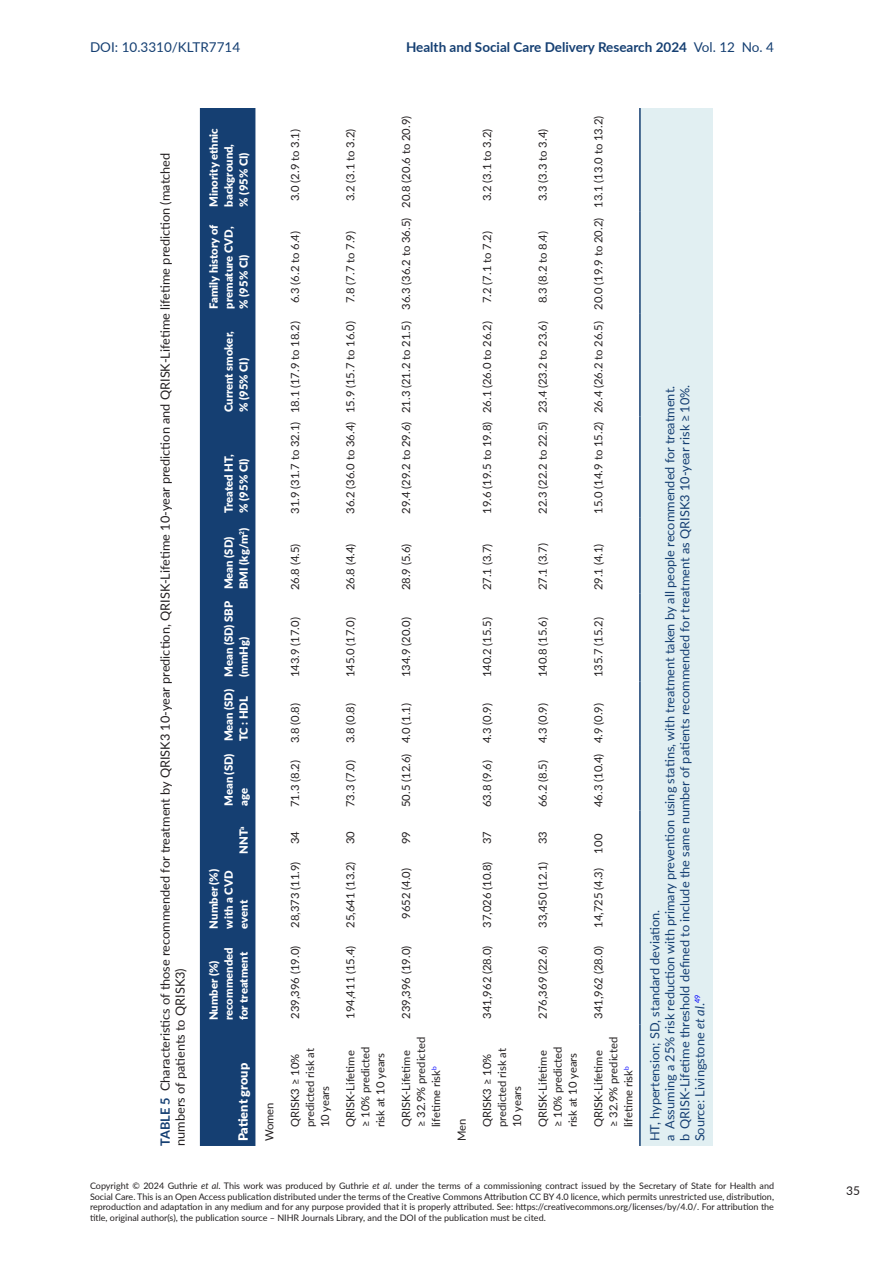
<style>
.page{position:relative;width:893px;height:1263px;background:#fff}
.page>*{position:absolute;margin:0;border:0;box-sizing:border-box;transform-origin:0 0}
.t1{font:700 13.5px "Lato";color:#153f72}
.t2{font:13.5px "Lato";color:#153f72}
.t3{font:12.75px/15px "Lato";color:#153f72}
.t4{font:12.75px/15px "Lato";color:#231f20}
.t5{font:900 12.75px "Lato";letter-spacing:-.005em;color:#fff}
.t6{font:12px "Lato";color:#231f20}
.t7{font:11.25px/15px "Lato";color:#231f20}
.t8{font:900 11.25px/15px "Lato";color:#fff}
.t9{font:9px/10.5px "Lato";color:#231f20;text-align:justify}
.s1{font-weight:400}
.s2{font-weight:700;color:#153f72}
.s3{font-style:italic}
</style>
<div class="page">
<div style="left:640px;top:108px;width:28px;height:1038px;background:#e1eff2"></div>
<div style="left:655px;top:108px;width:28px;height:1038px;background:#e1eff2"></div>
<div style="left:670px;top:108px;width:28px;height:1038px;background:#e1eff2"></div>
<div style="left:685px;top:108px;width:28px;height:1038px;background:#e1eff2"></div>
<div style="left:200px;top:108px;width:55px;height:1038px;background:#153f72"></div>
<hr style="left:639px;top:1025px;width:2px;height:121px;background:#153f72">
<hr style="left:639px;top:933px;width:2px;height:92px;background:#153f72">
<hr style="left:639px;top:858px;width:2px;height:75px;background:#153f72">
<hr style="left:639px;top:810px;width:2px;height:48px;background:#153f72">
<hr style="left:639px;top:746px;width:2px;height:64px;background:#153f72">
<hr style="left:639px;top:681px;width:2px;height:65px;background:#153f72">
<hr style="left:639px;top:594px;width:2px;height:87px;background:#153f72">
<hr style="left:639px;top:517px;width:2px;height:77px;background:#153f72">
<hr style="left:639px;top:417px;width:2px;height:100px;background:#153f72">
<hr style="left:639px;top:313px;width:2px;height:104px;background:#153f72">
<hr style="left:639px;top:211px;width:2px;height:102px;background:#153f72">
<hr style="left:639px;top:108px;width:2px;height:103px;background:#153f72">
<p class="t2" style="left:90px;top:37px;width:152px">DOI: 10.3310/KLTR7714</p>
<p class="t1" style="left:406px;top:37px;width:369px">Health and Social Care Delivery Research 2024 <span class="s1">Vol. 12 No. 4</span></p>
<p class="t4" style="left:157px;top:1146px;width:994px;rotate:-90deg"><span class="s2">TABLE 5</span> Characteristics of those recommended for treatment by QRISK3 10-year prediction, QRISK-Lifetime 10-year prediction and QRISK-Lifetime lifetime prediction (matched numbers of patients to QRISK3)</p>
<p class="t8" style="left:206px;top:207px;width:80px;rotate:-90deg">Minority ethnic background,<br>% (95% CI)</p>
<p class="t8" style="left:206px;top:309px;width:85px;rotate:-90deg">Family history of premature CVD, % (95% CI)</p>
<p class="t8" style="left:221px;top:412px;width:83px;rotate:-90deg">Current smoker, % (95% CI)</p>
<p class="t8" style="left:221px;top:513px;width:60px;rotate:-90deg">Treated HT, % (95% CI)</p>
<p class="t8" style="left:221px;top:589px;width:63px;rotate:-90deg">Mean (SD)<br>BMI (kg/m<sup>2</sup>)</p>
<p class="t8" style="left:221px;top:677px;width:77px;rotate:-90deg">Mean (SD) SBP (mmHg)</p>
<p class="t8" style="left:221px;top:741px;width:54px;rotate:-90deg">Mean (SD)<br>TC : HDL</p>
<p class="t8" style="left:221px;top:806px;width:54px;rotate:-90deg">Mean (SD) age</p>
<p class="t8" style="left:236px;top:853px;width:28px;rotate:-90deg">NNT<sup>a</sup></p>
<p class="t8" style="left:206px;top:928px;width:61px;rotate:-90deg">Number (%) with a CVD event</p>
<p class="t8" style="left:206px;top:1020px;width:74px;rotate:-90deg">Number (%) recommended for treatment</p>
<p class="t5" style="left:234px;top:1141px;width:80px;rotate:-90deg">Patient group</p>
<p class="t7" style="left:261px;top:1141px;width:40px;rotate:-90deg">Women</p>
<p class="t7" style="left:287px;top:201px;width:74px;rotate:-90deg">3.0 (2.9 to 3.1)</p>
<p class="t7" style="left:287px;top:303px;width:74px;rotate:-90deg">6.3 (6.2 to 6.4)</p>
<p class="t7" style="left:287px;top:514px;width:194px;rotate:-90deg">31.9 (31.7 to 32.1) 18.1 (17.9 to 18.2)</p>
<p class="t7" style="left:287px;top:590px;width:48px;rotate:-90deg">26.8 (4.5)</p>
<p class="t7" style="left:287px;top:677px;width:61px;rotate:-90deg">143.9 (17.0)</p>
<p class="t7" style="left:287px;top:743px;width:42px;rotate:-90deg">3.8 (0.8)</p>
<p class="t7" style="left:287px;top:807px;width:48px;rotate:-90deg">71.3 (8.2)</p>
<p class="t7" style="left:287px;top:844px;width:15px;rotate:-90deg">34</p>
<p class="t7" style="left:287px;top:928px;width:68px;rotate:-90deg">28,373 (11.9)</p>
<p class="t7" style="left:287px;top:1019px;width:74px;rotate:-90deg">239,396 (19.0)</p>
<p class="t7" style="left:287px;top:1127px;width:81px;rotate:-90deg">QRISK3 ≥ 10% predicted risk at<br>10 years</p>
<p class="t7" style="left:343px;top:201px;width:74px;rotate:-90deg">3.2 (3.1 to 3.2)</p>
<p class="t7" style="left:343px;top:303px;width:74px;rotate:-90deg">7.8 (7.7 to 7.9)</p>
<p class="t7" style="left:343px;top:514px;width:194px;rotate:-90deg">36.2 (36.0 to 36.4) 15.9 (15.7 to 16.0)</p>
<p class="t7" style="left:343px;top:590px;width:48px;rotate:-90deg">26.8 (4.4)</p>
<p class="t7" style="left:343px;top:677px;width:61px;rotate:-90deg">145.0 (17.0)</p>
<p class="t7" style="left:343px;top:743px;width:42px;rotate:-90deg">3.8 (0.8)</p>
<p class="t7" style="left:343px;top:807px;width:48px;rotate:-90deg">73.3 (7.0)</p>
<p class="t7" style="left:343px;top:844px;width:15px;rotate:-90deg">30</p>
<p class="t7" style="left:343px;top:928px;width:68px;rotate:-90deg">25,641 (13.2)</p>
<p class="t7" style="left:343px;top:1019px;width:74px;rotate:-90deg">194,411 (15.4)</p>
<p class="t7" style="left:343px;top:1127px;width:83px;rotate:-90deg">QRISK-Lifetime ≥ 10% predicted risk at 10 years</p>
<p class="t7" style="left:398px;top:514px;width:399px;rotate:-90deg">29.4 (29.2 to 29.6) 21.3 (21.2 to 21.5) 36.3 (36.2 to 36.5) 20.8 (20.6 to 20.9)</p>
<p class="t7" style="left:398px;top:590px;width:48px;rotate:-90deg">28.9 (5.6)</p>
<p class="t7" style="left:398px;top:677px;width:61px;rotate:-90deg">134.9 (20.0)</p>
<p class="t7" style="left:398px;top:807px;width:105px;rotate:-90deg">50.5 (12.6) 4.0 (1.1)</p>
<p class="t7" style="left:398px;top:844px;width:15px;rotate:-90deg">99</p>
<p class="t7" style="left:398px;top:919px;width:52px;rotate:-90deg">9652 (4.0)</p>
<p class="t7" style="left:398px;top:1019px;width:74px;rotate:-90deg">239,396 (19.0)</p>
<p class="t7" style="left:398px;top:1127px;width:92px;rotate:-90deg">QRISK-Lifetime<br>≥ 32.9% predicted lifetime risk<sup>b</sup></p>
<p class="t7" style="left:454px;top:1141px;width:24px;rotate:-90deg">Men</p>
<p class="t7" style="left:479px;top:201px;width:74px;rotate:-90deg">3.2 (3.1 to 3.2)</p>
<p class="t7" style="left:479px;top:303px;width:74px;rotate:-90deg">7.2 (7.1 to 7.2)</p>
<p class="t7" style="left:479px;top:514px;width:194px;rotate:-90deg">19.6 (19.5 to 19.8) 26.1 (26.0 to 26.2)</p>
<p class="t7" style="left:479px;top:590px;width:48px;rotate:-90deg">27.1 (3.7)</p>
<p class="t7" style="left:479px;top:677px;width:61px;rotate:-90deg">140.2 (15.5)</p>
<p class="t7" style="left:479px;top:743px;width:42px;rotate:-90deg">4.3 (0.9)</p>
<p class="t7" style="left:479px;top:807px;width:48px;rotate:-90deg">63.8 (9.6)</p>
<p class="t7" style="left:479px;top:844px;width:15px;rotate:-90deg">37</p>
<p class="t7" style="left:479px;top:928px;width:68px;rotate:-90deg">37,026 (10.8)</p>
<p class="t7" style="left:479px;top:1019px;width:74px;rotate:-90deg">341,962 (28.0)</p>
<p class="t7" style="left:479px;top:1127px;width:81px;rotate:-90deg">QRISK3 ≥ 10% predicted risk at<br>10 years</p>
<p class="t7" style="left:535px;top:201px;width:74px;rotate:-90deg">3.3 (3.3 to 3.4)</p>
<p class="t7" style="left:535px;top:303px;width:74px;rotate:-90deg">8.3 (8.2 to 8.4)</p>
<p class="t7" style="left:535px;top:514px;width:194px;rotate:-90deg">22.3 (22.2 to 22.5) 23.4 (23.2 to 23.6)</p>
<p class="t7" style="left:535px;top:590px;width:48px;rotate:-90deg">27.1 (3.7)</p>
<p class="t7" style="left:535px;top:677px;width:61px;rotate:-90deg">140.8 (15.6)</p>
<p class="t7" style="left:535px;top:743px;width:42px;rotate:-90deg">4.3 (0.9)</p>
<p class="t7" style="left:535px;top:807px;width:48px;rotate:-90deg">66.2 (8.5)</p>
<p class="t7" style="left:535px;top:844px;width:15px;rotate:-90deg">33</p>
<p class="t7" style="left:535px;top:928px;width:68px;rotate:-90deg">33,450 (12.1)</p>
<p class="t7" style="left:535px;top:1019px;width:74px;rotate:-90deg">276,369 (22.6)</p>
<p class="t7" style="left:535px;top:1127px;width:83px;rotate:-90deg">QRISK-Lifetime ≥ 10% predicted risk at 10 years</p>
<p class="t7" style="left:590px;top:514px;width:399px;rotate:-90deg">15.0 (14.9 to 15.2) 26.4 (26.2 to 26.5) 20.0 (19.9 to 20.2) 13.1 (13.0 to 13.2)</p>
<p class="t7" style="left:590px;top:590px;width:48px;rotate:-90deg">29.1 (4.1)</p>
<p class="t7" style="left:590px;top:677px;width:61px;rotate:-90deg">135.7 (15.2)</p>
<p class="t7" style="left:590px;top:807px;width:105px;rotate:-90deg">46.3 (10.4) 4.9 (0.9)</p>
<p class="t7" style="left:590px;top:853px;width:21px;rotate:-90deg">100</p>
<p class="t7" style="left:590px;top:928px;width:61px;rotate:-90deg">14,725 (4.3)</p>
<p class="t7" style="left:590px;top:1019px;width:74px;rotate:-90deg">341,962 (28.0)</p>
<p class="t7" style="left:590px;top:1127px;width:92px;rotate:-90deg">QRISK-Lifetime<br>≥ 32.9% predicted lifetime risk<sup>b</sup></p>
<p class="t3" style="left:647px;top:1141px;width:758px;rotate:-90deg">HT, hypertension; SD, standard deviation.<br>a Assuming a 25% risk reduction with primary prevention using statins, with treatment taken by all people recommended for treatment. b QRISK-Lifetime threshold defined to include the same number of patients recommended for treatment as QRISK3 10-year risk ≥ 10%.<br>Source: Livingstone <span class="s3">et al</span>.<sup>49</sup></p>
<p class="t9" style="left:90px;top:1180px;width:686px">Copyright © 2024 Guthrie <span class="s3">et al</span>. This work was produced by Guthrie <span class="s3">et al</span>. under the terms of a commissioning contract issued by the Secretary of State for Health and Social Care. This is an Open Access publication distributed under the terms of the Creative Commons Attribution CC BY 4.0 licence, which permits unrestricted use, distribution, reproduction and adaptation in any medium and for any purpose provided that it is properly attributed. See: https://creativecommons.org/licenses/by/4.0/. For attribution the title, original author(s), the publication source – NIHR Journals Library, and the DOI of the publication must be cited.</p>
<p class="t6" style="left:846px;top:1182px;width:15px">35</p>
</div>
